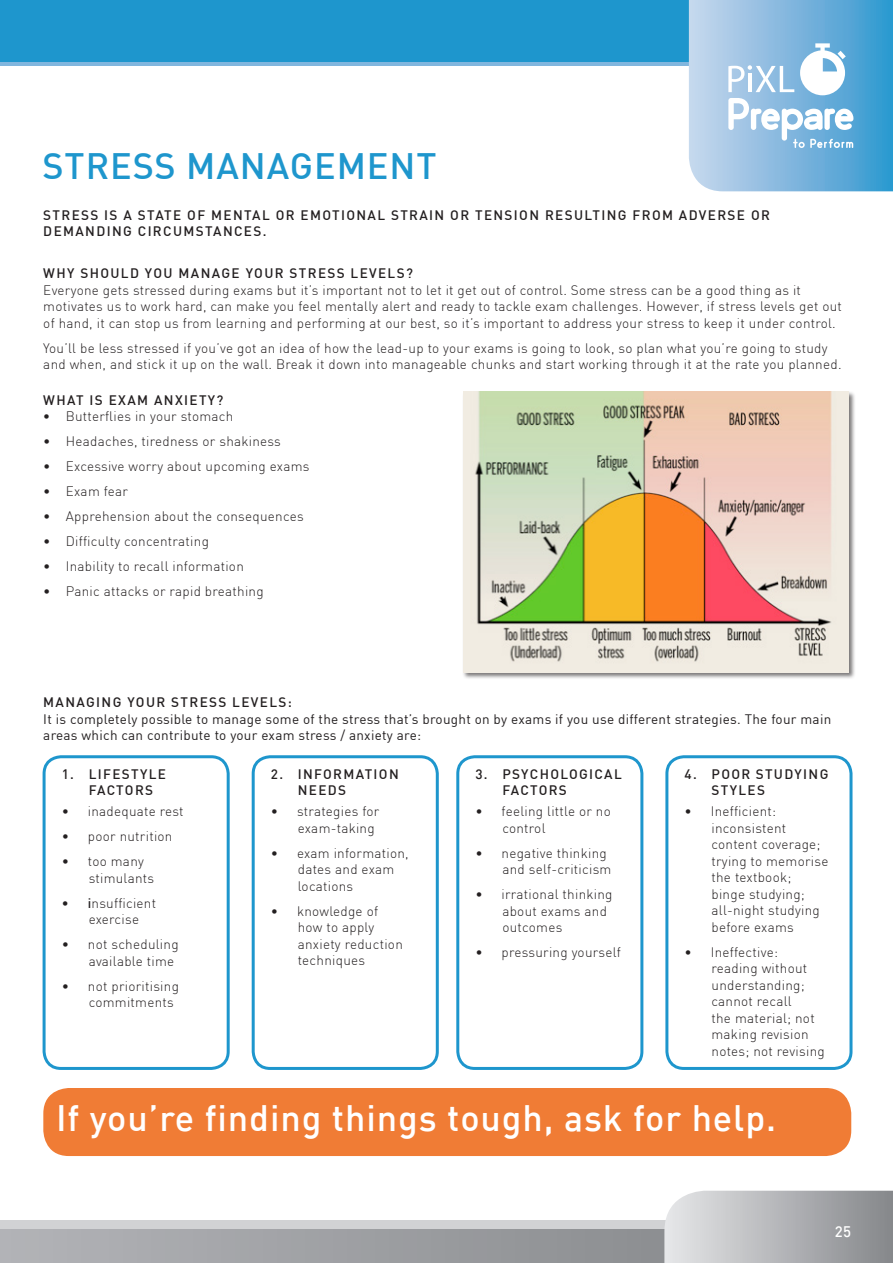
<style>
.page{position:relative;width:893px;height:1263px;background:#fff}
.page>*{position:absolute;margin:0;border:0;box-sizing:border-box;transform-origin:0 0}
._24_headline{font:500 36px "DIN";letter-spacing:.025em;color:#fff}
.t1{font:500 36px "DIN";letter-spacing:.025em;color:#1e96cd}
.t2{font:500 15px "DIN";color:#fff}
.t3{font:300 13.5px/16.5px "DIN";letter-spacing:.02em;color:#231f20}
.subhead{font:500 13.5px/16.5px "DIN";letter-spacing:.1em;color:#231f20}
.t4{font:13.5px/16.5px "DIN";letter-spacing:.02em;color:#231f20}
.s1{font-weight:500}
</style>
<div class="page">
<div style="left:0;top:1220px;width:893px;height:43px;background:#d1d2d4"></div>
<div style="left:0;top:4px;width:893px;height:62px;background:#81b6de"></div>
<div style="left:0;top:0;width:893px;height:62px;background:#1e96cd"></div>
<svg style="left:0;top:1229px;width:664px;height:34px;background:#9fa0a4"></svg>
<svg style="left:664px;top:1191px;width:229px;height:72px"></svg>
<div style="left:462px;top:391px;width:393px;height:289px;background:#231f20;opacity:.6"></div>
<img style="left:463px;top:391px;width:386px;height:282px">
<div style="left:43px;top:755px;width:187px;height:315px;border:3px solid #1e96cd;border-radius:17px"></div>
<div style="left:456px;top:755px;width:187px;height:315px;border:3px solid #1e96cd;border-radius:17px"></div>
<div style="left:252px;top:755px;width:187px;height:315px;border:3px solid #1e96cd;border-radius:17px"></div>
<div style="left:665px;top:755px;width:187px;height:315px;border:3px solid #1e96cd;border-radius:17px"></div>
<div style="left:43px;top:1088px;width:808px;height:68px;background:#f07c35;border-radius:26px"></div>
<svg style="left:689px;top:0;width:204px;height:191px;background:#8dbfe1"></svg>
<p class="t1" style="left:43px;top:143px;width:395px">STRESS MANAGEMENT</p>
<p class="subhead" style="left:43px;top:206px;width:728px">STRESS IS A STATE OF MENTAL OR EMOTIONAL STRAIN OR TENSION RESULTING FROM ADVERSE OR<br>DEMANDING CIRCUMSTANCES.</p>
<p class="subhead" style="left:43px;top:264px;width:371px">WHY SHOULD YOU MANAGE YOUR STRESS LEVELS?</p>
<p class="t3" style="left:43px;top:281px;width:800px">Everyone gets stressed during exams but it’s important not to let it get out of control. Some stress can be a good thing as it motivates us to work hard, can make you feel mentally alert and ready to tackle exam challenges. However, if stress levels get out of hand, it can stop us from learning and performing at our best, so it’s important to address your stress to keep it under control.</p>
<p class="t3" style="left:43px;top:339px;width:800px">You’ll be less stressed if you’ve got an idea of how the lead-up to your exams is going to look, so plan what you’re going to study and when, and stick it up on the wall. Break it down into manageable chunks and start working through it at the rate you planned.</p>
<p class="subhead" style="left:43px;top:391px;width:182px">WHAT IS EXAM ANXIETY?</p>
<p class="t3" style="left:43px;top:408px;width:192px"><span class="s1">•</span> Butterflies in your stomach</p>
<p class="t3" style="left:43px;top:433px;width:239px">• Headaches, tiredness or shakiness</p>
<p class="t3" style="left:43px;top:458px;width:268px">• Excessive worry about upcoming exams</p>
<p class="t3" style="left:43px;top:483px;width:86px">• Exam fear</p>
<p class="t3" style="left:43px;top:508px;width:262px">• Apprehension about the consequences</p>
<p class="t3" style="left:43px;top:533px;width:167px">• Difficulty concentrating</p>
<p class="t3" style="left:43px;top:558px;width:202px">• Inability to recall information</p>
<p class="t3" style="left:43px;top:583px;width:222px">• Panic attacks or rapid breathing</p>
<p class="subhead" style="left:43px;top:693px;width:250px">MANAGING YOUR STRESS LEVELS:</p>
<p class="t4" style="left:43px;top:710px;width:789px">It is completely possible to manage some of the stress that’s brought on by exams if you use different strategies. The four main areas which can contribute to your exam stress / anxiety are:</p>
<p class="subhead" style="left:89px;top:765px;width:79px;text-indent:-27px">1. LIFESTYLE<br>FACTORS</p>
<p class="t3" style="left:62px;top:803px;width:123px">• inadequate rest</p>
<p class="t3" style="left:62px;top:828px;width:112px">• poor nutrition</p>
<p class="t3" style="left:89px;top:853px;width:67px;text-indent:-27px">• too many stimulants</p>
<p class="t3" style="left:89px;top:894px;width:69px;text-indent:-27px"><span class="s1">• i</span>nsufficient exercise</p>
<p class="t3" style="left:89px;top:936px;width:91px;text-indent:-27px">• not scheduling available time</p>
<p class="t3" style="left:89px;top:977px;width:92px;text-indent:-27px">• not prioritising commitments</p>
<p class="subhead" style="left:502px;top:765px;width:121px;text-indent:-27px">3. PSYCHOLOGICAL<br>FACTORS</p>
<p class="t3" style="left:502px;top:803px;width:110px;text-indent:-27px">• feeling little or no control</p>
<p class="t3" style="left:502px;top:844px;width:111px;text-indent:-27px">• negative thinking and self-criticism</p>
<p class="t3" style="left:502px;top:886px;width:112px;text-indent:-27px">• irrational thinking about exams and outcomes</p>
<p class="t3" style="left:475px;top:944px;width:147px">• pressuring yourself</p>
<p class="subhead" style="left:298px;top:765px;width:103px;text-indent:-27px">2. INFORMATION<br>NEEDS</p>
<p class="t3" style="left:298px;top:803px;width:83px;text-indent:-27px">• strategies for exam-taking</p>
<p class="t3" style="left:298px;top:844px;width:112px;text-indent:-27px">• exam information, dates and exam locations</p>
<p class="t3" style="left:298px;top:902px;width:107px;text-indent:-27px">• knowledge of how to apply anxiety reduction techniques</p>
<p class="subhead" style="left:711px;top:765px;width:118px;text-indent:-27px">4. POOR STUDYING<br>STYLES</p>
<p class="t3" style="left:711px;top:803px;width:118px;text-indent:-27px">• Inefficient: inconsistent content coverage; trying to memorise the textbook;<br>binge studying; all-night studying before exams</p>
<p class="t3" style="left:711px;top:943px;width:115px;text-indent:-27px">• Ineffective: reading without understanding; cannot recall<br>the material; not making revision notes; not revising</p>
<p class="_24_headline" style="left:56px;top:1095px;width:722px">If you’re finding things tough, ask for help.</p>
<p class="t2" style="left:835px;top:1222px;width:18px">25</p>
</div>
